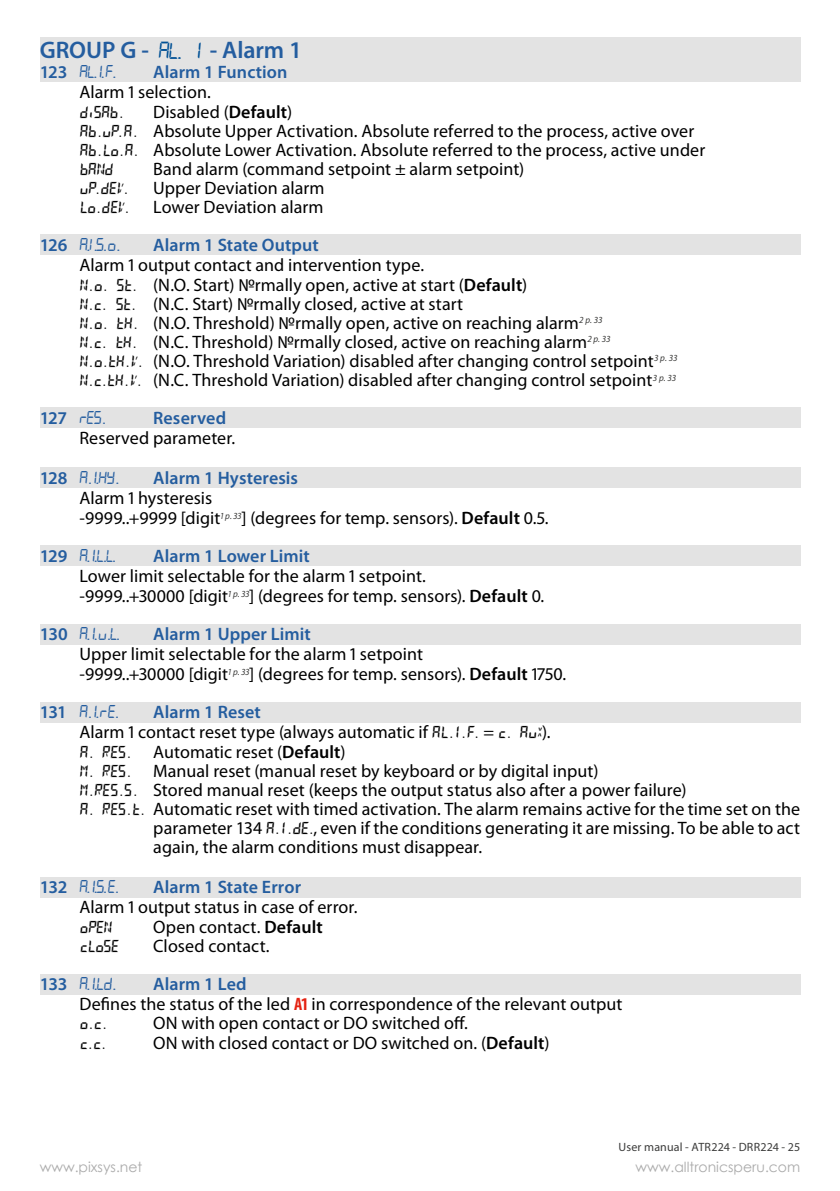
<style>
.page{position:relative;width:840px;height:1191px;background:#fff}
.page>*{position:absolute;margin:0;border:0;box-sizing:border-box;transform-origin:0 0}
.t1{font:600 24px "Myriad Pro";letter-spacing:-.005em;color:#245d9f}
.t2{font:18px/19.2px "Myriad Pro";letter-spacing:.005em;color:#000}
.t3{font:600 18px "Myriad Pro";letter-spacing:.005em;color:#245d9f}
.t4{font:18px "Pix 7 Segs";letter-spacing:-.085em;color:#245d9f;scale:.95 1}
.t5{font:17px "Pixsys 11 Segs";letter-spacing:-.075em;color:#000}
.t6{font:14px "Century Gothic";color:#ababab}
.t7{font:12px "Myriad Pro";letter-spacing:.02em;color:#3c3c3b}
.s1{font-family:"Pix 7 Segs";font-weight:400;color:#005095}
.s2{font-family:"Myriad Pro";font-weight:600}
.s3{font-weight:600}
.s4{font-family:"Pixsys 11 Segs";font-size:17px}
.s5{font-weight:600;color:#245d9f}
.s6{font-weight:700;font-stretch:condensed;color:#e42313}
</style>
<div class="page">
<div style="left:40px;top:37px;width:759px;height:27px;background:#e3e3e3"></div>
<div style="left:40px;top:61px;width:759px;height:21px;background:#e3e3e3"></div>
<div style="left:40px;top:234px;width:759px;height:21px;background:#e3e3e3"></div>
<div style="left:40px;top:407px;width:759px;height:21px;background:#e3e3e3"></div>
<div style="left:40px;top:467px;width:759px;height:21px;background:#e3e3e3"></div>
<div style="left:40px;top:545px;width:759px;height:21px;background:#e3e3e3"></div>
<div style="left:40px;top:623px;width:759px;height:21px;background:#e3e3e3"></div>
<div style="left:40px;top:701px;width:759px;height:21px;background:#e3e3e3"></div>
<div style="left:40px;top:876px;width:759px;height:21px;background:#e3e3e3"></div>
<div style="left:40px;top:973px;width:759px;height:21px;background:#e3e3e3"></div>
<h1 class="t1" style="left:40px;top:36px;width:264px">GROUP G - <span class="s1">AL. 1</span> - Alarm 1</h1>
<p class="t4" style="left:40px;top:61px;width:82px"><span class="s2">123</span> AL.1.F.</p>
<p class="t3" style="left:153px;top:62px;width:136px">Alarm 1 Function</p>
<p class="t2" style="left:79px;top:82px;width:133px">Alarm 1 selection.</p>
<p class="t5" style="left:79px;top:102px;width:48px">DISAB.</p>
<p class="t2" style="left:79px;top:103px;width:627px;text-indent:74px">Disabled (<span class="s3">Default</span>)<br><span class="s4">AB.UP.A.</span> Absolute Upper Activation. Absolute referred to the process, active over<br><span class="s4">AB.LO.A.</span> Absolute Lower Activation. Absolute referred to the process, active under</p>
<p class="t5" style="left:79px;top:159px;width:36px">BAND</p>
<p class="t2" style="left:79px;top:160px;width:446px;text-indent:74px">Band alarm (command setpoint ± alarm setpoint)<br><span class="s4">UP.DEV.</span> Upper Deviation alarm<br><span class="s4">LO.DEV.</span> Lower Deviation alarm</p>
<p class="t4" style="left:40px;top:234px;width:86px"><span class="s2">126</span> A.I.5.O.</p>
<p class="t3" style="left:153px;top:235px;width:167px">Alarm 1 State Output</p>
<p class="t2" style="left:79px;top:255px;width:599px">Alarm 1 output contact and intervention type.<br><span class="s4">N.O. ST.</span> (N.O. Start) Normally open, active at start (<span class="s3">Default</span>)<br><span class="s4">N.C. ST.</span> (N.C. Start) Normally closed, active at start<br><span class="s4">N.O. TH.</span> (N.O. Threshold) Normally open, active on reaching alarm<sup>2</sup> <sup>p.</sup> <sup>33<br></sup><span class="s4">N.C. TH.</span> (N.C. Threshold) Normally closed, active on reaching alarm<sup>2</sup> <sup>p.</sup> <sup>33<br></sup><span class="s4">N.O.TH.V.</span> (N.O. Threshold Variation) disabled after changing control setpoint<sup>3</sup> <sup>p.</sup> <sup>33<br></sup><span class="s4">N.C.TH.V.</span> (N.C. Threshold Variation) disabled after changing control setpoint<sup>3</sup> <sup>p.</sup> <sup>33</sup></p>
<p class="t4" style="left:40px;top:407px;width:72px"><span class="s2">127</span> RES.</p>
<p class="t3" style="left:153px;top:408px;width:74px">Reserved</p>
<p class="t2" style="left:79px;top:428px;width:157px">Reserved parameter.</p>
<p class="t4" style="left:40px;top:467px;width:85px"><span class="s2">128</span> A.1.HY.</p>
<p class="t3" style="left:153px;top:468px;width:146px">Alarm 1 Hysteresis</p>
<p class="t2" style="left:79px;top:488px;width:470px;line-height:20px">Alarm 1 hysteresis<br>-9999..+9999 [digit<sup>1</sup> <sup>p.</sup> <sup>33</sup>] (degrees for temp. sensors). <span class="s3">Default</span> 0.5.</p>
<p class="t4" style="left:40px;top:545px;width:82px"><span class="s2">129</span> A.1.L.L.</p>
<p class="t3" style="left:153px;top:546px;width:158px">Alarm 1 Lower Limit</p>
<p class="t2" style="left:79px;top:566px;width:466px;line-height:20px">Lower limit selectable for the alarm 1 setpoint.<br>-9999..+30000 [digit<sup>1</sup> <sup>p.</sup> <sup>33</sup>] (degrees for temp. sensors). <span class="s3">Default</span> 0.</p>
<p class="t4" style="left:40px;top:623px;width:86px"><span class="s2">130</span> A.1.U.L.</p>
<p class="t3" style="left:153px;top:624px;width:159px">Alarm 1 Upper Limit</p>
<p class="t2" style="left:79px;top:644px;width:488px;line-height:20px">Upper limit selectable for the alarm 1 setpoint<br>-9999..+30000 [digit<sup>1</sup> <sup>p.</sup> <sup>33</sup>] (degrees for temp. sensors). <span class="s3">Default</span> 1750.</p>
<p class="t4" style="left:40px;top:701px;width:85px"><span class="s2">131</span> A.1.RE.</p>
<p class="t3" style="left:153px;top:702px;width:109px">Alarm 1 Reset</p>
<p class="t2" style="left:79px;top:722px;width:472px">Alarm 1 contact reset type (always automatic if <span class="s4">AL.1.F.</span> = <span class="s4">C. AUX</span>).</p>
<p class="t2" style="left:79px;top:742px;width:267px"><span class="s4">A. RES.</span> Automatic reset (<span class="s3">Default</span>)</p>
<p class="t2" style="left:79px;top:761px;width:520px"><span class="s4">M. RES.</span> Manual reset (manual reset by keyboard or by digital input)</p>
<p class="t2" style="left:79px;top:780px;width:608px"><span class="s4">M.RES.S.</span> Stored manual reset (keeps the output status also after a power failure)</p>
<p class="t2" style="left:79px;top:799px;width:721px"><span class="s4">A. RES.T.</span> Automatic reset with timed activation. The alarm remains active for the time set on the</p>
<p class="t2" style="left:153px;top:818px;width:648px">parameter 134 <span class="s4">A.1.DE.</span>, even if the conditions generating it are missing. To be able to act</p>
<p class="t2" style="left:153px;top:837px;width:330px">again, the alarm conditions must disappear.</p>
<p class="t4" style="left:40px;top:876px;width:85px"><span class="s2">132</span> A.1.S.E.</p>
<p class="t3" style="left:153px;top:877px;width:149px">Alarm 1 State Error</p>
<p class="t2" style="left:79px;top:897px;width:279px">Alarm 1 output status in case of error.</p>
<p class="t5" style="left:79px;top:917px;width:35px">OPEN</p>
<p class="t2" style="left:153px;top:917px;width:171px">Open contact. <span class="s3">Default</span></p>
<p class="t5" style="left:79px;top:936px;width:42px">CLOSE</p>
<p class="t2" style="left:153px;top:936px;width:118px">Closed contact.</p>
<p class="t4" style="left:40px;top:973px;width:82px"><span class="s2">133</span> A.1.LD.</p>
<p class="t2" style="left:79px;top:974px;width:544px;line-height:20px;text-indent:74px"><span class="s5">Alarm 1 Led<br></span>Defines the status of the led <span class="s6">A1</span> in correspondence of the relevant output</p>
<p class="t5" style="left:79px;top:1013px;width:31px">O.C.</p>
<p class="t2" style="left:153px;top:1013px;width:316px">ON with open contact or DO switched off.</p>
<p class="t5" style="left:79px;top:1033px;width:30px">C.C.</p>
<p class="t2" style="left:153px;top:1033px;width:397px">ON with closed contact or DO switched on. (<span class="s3">Default</span>)</p>
<p class="t7" style="left:618px;top:1140px;width:183px">User manual - ATR224 - DRR224 - 25</p>
<p class="t6" style="left:40px;top:1157px;width:104px">www.pixsys.net</p>
<p class="t6" style="left:635px;top:1157px;width:166px">www.alltronicsperu.com</p>
</div>
